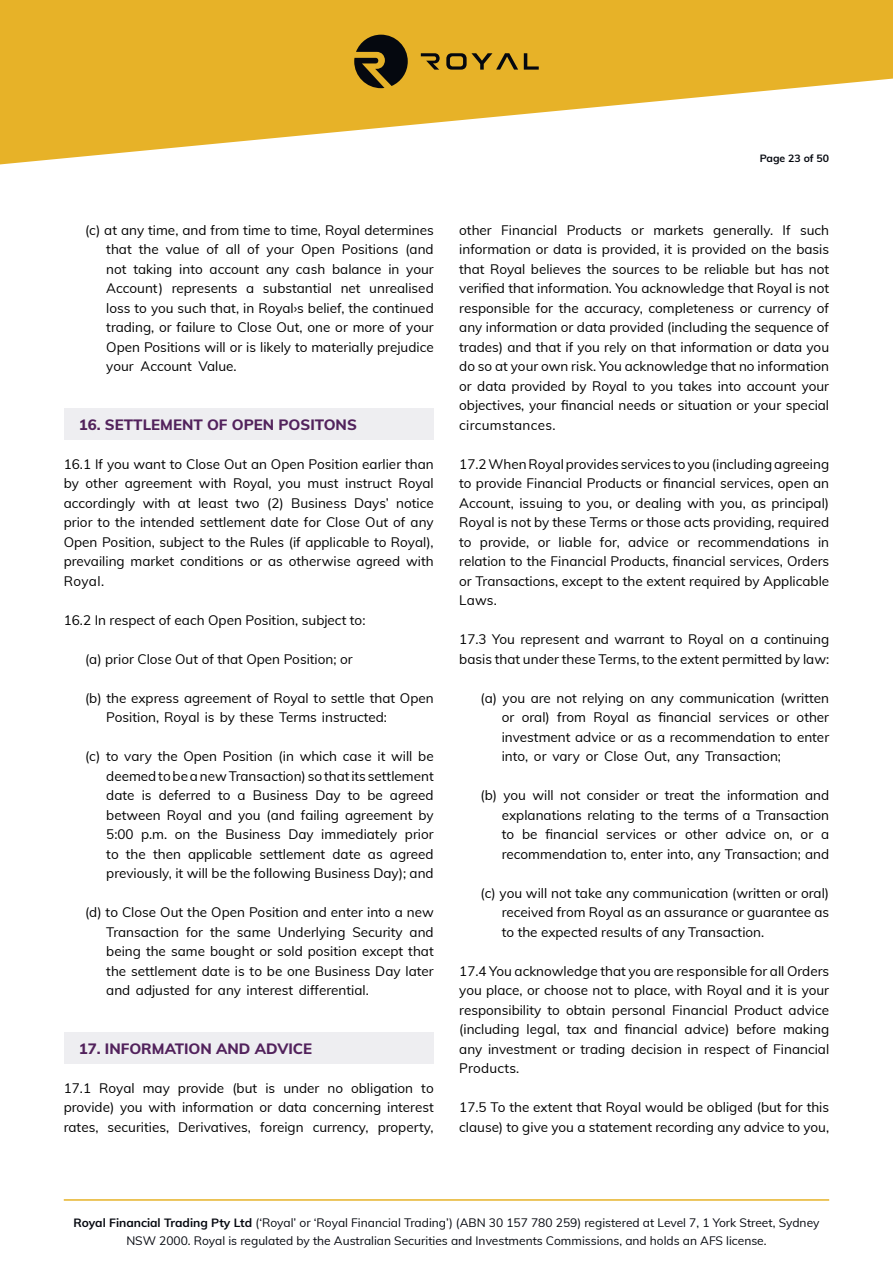
<style>
.page{position:relative;width:893px;height:1263px;background:#fff}
.page>*{position:absolute;margin:0;border:0;box-sizing:border-box;transform-origin:0 0}
.t1{font:800 15px "Muli";color:#52225c}
.t2{font:13.5px/19.5px "Muli";color:#000;text-align:justify}
.t3{font:12px/18px "Muli";color:#05080f;text-align:center}
.t4{font:700 10.5px "Muli";color:#05080f}
.s1{font-weight:700}
</style>
<div class="page">
<svg style="left:0;top:0;width:893px;height:165px;fill:#e7b228"></svg>
<svg style="left:421px;top:53px;width:19px;height:17px"></svg>
<svg style="left:524px;top:53px;width:15px;height:17px"></svg>
<svg style="left:446px;top:53px;width:72px;height:17px"></svg>
<svg style="left:354px;top:35px;width:54px;height:53px;background:#594718"></svg>
<hr style="left:64px;top:1199px;width:765px;height:2px;background:#e7b228">
<div style="left:64px;top:408px;width:370px;height:32px;background:#eeeef1"></div>
<div style="left:64px;top:1032px;width:370px;height:32px;background:#eeeef1"></div>
<p class="t2" style="left:106px;top:219px;width:329px;text-indent:-21px">(c) at any time, and from time to time, Royal determines that the value of all of your Open Positions (and not taking into account any cash balance in your Account) represents a substantial net unrealised loss to you such that, in Royal›s belief, the continued trading, or failure to Close Out, one or more of your Open Positions will or is likely to materially prejudice your Account Value.</p>
<p class="t1" style="left:79px;top:413px;width:280px">16. SETTLEMENT OF OPEN POSITONS</p>
<p class="t2" style="left:64px;top:453px;width:371px">16.1 If you want to Close Out an Open Position earlier than by other agreement with Royal, you must instruct Royal accordingly with at least two (2) Business Days’ notice prior to the intended settlement date for Close Out of any Open Position, subject to the Rules (if applicable to Royal), prevailing market conditions or as otherwise agreed with Royal.</p>
<p class="t2" style="left:64px;top:609px;width:303px">16.2 In respect of each Open Position, subject to:</p>
<p class="t2" style="left:85px;top:648px;width:269px">(a) prior Close Out of that Open Position; or</p>
<p class="t2" style="left:106px;top:687px;width:329px;text-indent:-21px">(b) the express agreement of Royal to settle that Open<br>Position, Royal is by these Terms instructed:</p>
<p class="t2" style="left:106px;top:746px;width:329px;text-indent:-21px">(c) to vary the Open Position (in which case it will be deemed to be a new Transaction) so that its settlement date is deferred to a Business Day to be agreed between Royal and you (and failing agreement by 5:00 p.m. on the Business Day immediately prior to the then applicable settlement date as agreed previously, it will be the following Business Day); and</p>
<p class="t2" style="left:106px;top:902px;width:329px;text-indent:-21px">(d) to Close Out the Open Position and enter into a new Transaction for the same Underlying Security and being the same bought or sold position except that the settlement date is to be one Business Day later and adjusted for any interest differential.</p>
<p class="t1" style="left:79px;top:1037px;width:235px">17. INFORMATION AND ADVICE</p>
<p class="t2" style="left:64px;top:1077px;width:371px">17.1 Royal may provide (but is under no obligation to provide) you with information or data concerning interest rates, securities, Derivatives, foreign currency, property,</p>
<p class="t4" style="left:760px;top:151px;width:71px">Page 23 of 50</p>
<p class="t2" style="left:459px;top:219px;width:371px">other Financial Products or markets generally. If such information or data is provided, it is provided on the basis that Royal believes the sources to be reliable but has not verified that information. You acknowledge that Royal is not responsible for the accuracy, completeness or currency of any information or data provided (including the sequence of trades) and that if you rely on that information or data you do so at your own risk. You acknowledge that no information or data provided by Royal to you takes into account your objectives, your financial needs or situation or your special circumstances.</p>
<p class="t2" style="left:459px;top:453px;width:371px">17.2 When Royal provides services to you (including agreeing to provide Financial Products or financial services, open an Account, issuing to you, or dealing with you, as principal)<br>Royal is not by these Terms or those acts providing, required to provide, or liable for, advice or recommendations in relation to the Financial Products, financial services, Orders or Transactions, except to the extent required by Applicable Laws.</p>
<p class="t2" style="left:459px;top:629px;width:371px">17.3 You represent and warrant to Royal on a continuing basis that under these Terms, to the extent permitted by law:</p>
<p class="t2" style="left:502px;top:687px;width:329px;text-indent:-21px">(a) you are not relying on any communication (written or oral) from Royal as financial services or other investment advice or as a recommendation to enter into, or vary or Close Out, any Transaction;</p>
<p class="t2" style="left:502px;top:785px;width:329px;text-indent:-21px">(b) you will not consider or treat the information and explanations relating to the terms of a Transaction to be financial services or other advice on, or a recommendation to, enter into, any Transaction; and</p>
<p class="t2" style="left:502px;top:882px;width:329px;text-indent:-21px">(c) you will not take any communication (written or oral) received from Royal as an assurance or guarantee as to the expected results of any Transaction.</p>
<p class="t2" style="left:459px;top:960px;width:371px">17.4 You acknowledge that you are responsible for all Orders you place, or choose not to place, with Royal and it is your responsibility to obtain personal Financial Product advice (including legal, tax and financial advice) before making any investment or trading decision in respect of Financial Products.</p>
<p class="t2" style="left:459px;top:1097px;width:371px">17.5 To the extent that Royal would be obliged (but for this clause) to give you a statement recording any advice to you,</p>
<p class="t3" style="left:73px;top:1213px;width:747px"><span class="s1">Royal Financial Trading Pty Ltd</span> (‘Royal’ or ‘Royal Financial Trading’) (ABN 30 157 780 259) registered at Level 7, 1 York Street, Sydney<br>NSW 2000. Royal is regulated by the Australian Securities and Investments Commissions, and holds an AFS license.</p>
</div>
